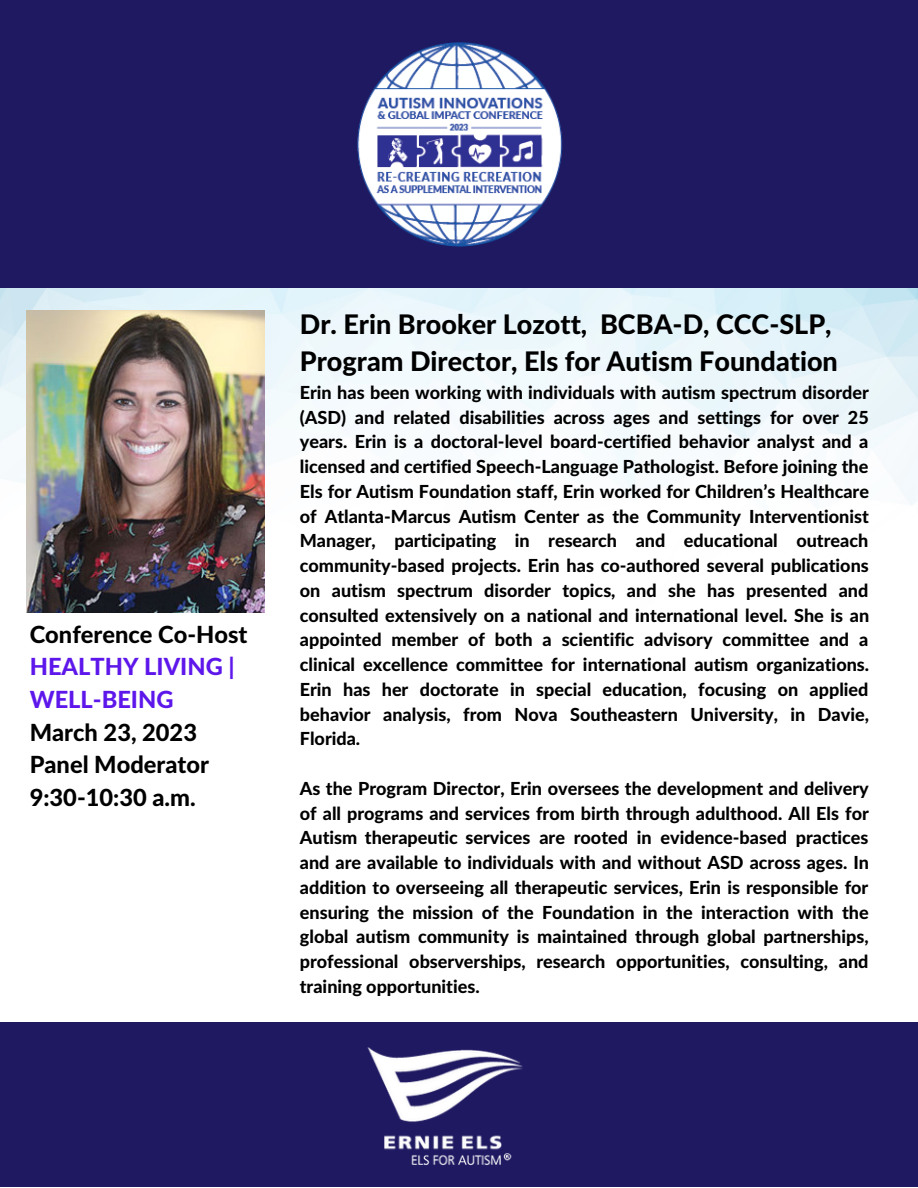
<style>
.page{position:relative;width:918px;height:1188px;background:#fff}
.page>*{position:absolute;margin:0;border:0;box-sizing:border-box;transform-origin:0 0}
.t1{font:800 27px/37.2px "Lato Latin";color:#000}
.t2{font:800 23.7px/32.7px "Lato Latin";color:#000}
.t3{font:800 23.7px/32.7px "Lato Latin";color:#5e17eb}
.t4{font:800 18px/24.8px "Lato Latin";color:#000;text-align:justify}
</style>
<div class="page">
<div style="left:0;top:1023px;width:918px;height:164px;background:#1f1961"></div>
<img style="left:0;top:287px;width:918px;height:326px">
<div style="left:0;top:0;width:918px;height:287px;background:#1f1961"></div>
<img style="left:357px;top:42px;width:206px;height:205px">
<img style="left:26px;top:311px;width:239px;height:301px">
<img style="left:348px;top:1022px;width:193px;height:144px">
<h2 class="t2" style="left:30px;top:619px;width:219px">Conference Co-Host</h2>
<h2 class="t3" style="left:30px;top:652px;width:206px">HEALTHY LIVING |<br>WELL-BEING</h2>
<h2 class="t2" style="left:30px;top:717px;width:181px">March 23, 2023<br>Panel Moderator<br>9:30-10:30 a.m.</h2>
<h1 class="t1" style="left:300px;top:307px;width:540px">Dr. Erin Brooker Lozott, BCBA-D, CCC-SLP,<br>Program Director, Els for Autism Foundation</h1>
<p class="t4" style="left:300px;top:381px;width:571px">Erin has been working with individuals with autism spectrum disorder (ASD) and related disabilities across ages and settings for over 25 years. Erin is a doctoral-level board-certified behavior analyst and a licensed and certified Speech-Language Pathologist. Before joining the Els for Autism Foundation staff, Erin worked for Children’s Healthcare of Atlanta-Marcus Autism Center as the Community Interventionist Manager, participating in research and educational outreach community-based projects. Erin has co-authored several publications on autism spectrum disorder topics, and she has presented and consulted extensively on a national and international level. She is an appointed member of both a scientific advisory committee and a clinical excellence committee for international autism organizations.<br>Erin has her doctorate in special education, focusing on applied behavior analysis, from Nova Southeastern University, in Davie, Florida.</p>
<p class="t4" style="left:300px;top:777px;width:571px">As the Program Director, Erin oversees the development and delivery of all programs and services from birth through adulthood. All Els for Autism therapeutic services are rooted in evidence-based practices and are available to individuals with and without ASD across ages. In addition to overseeing all therapeutic services, Erin is responsible for ensuring the mission of the Foundation in the interaction with the global autism community is maintained through global partnerships, professional observerships, research opportunities, consulting, and training opportunities.</p>
</div>
